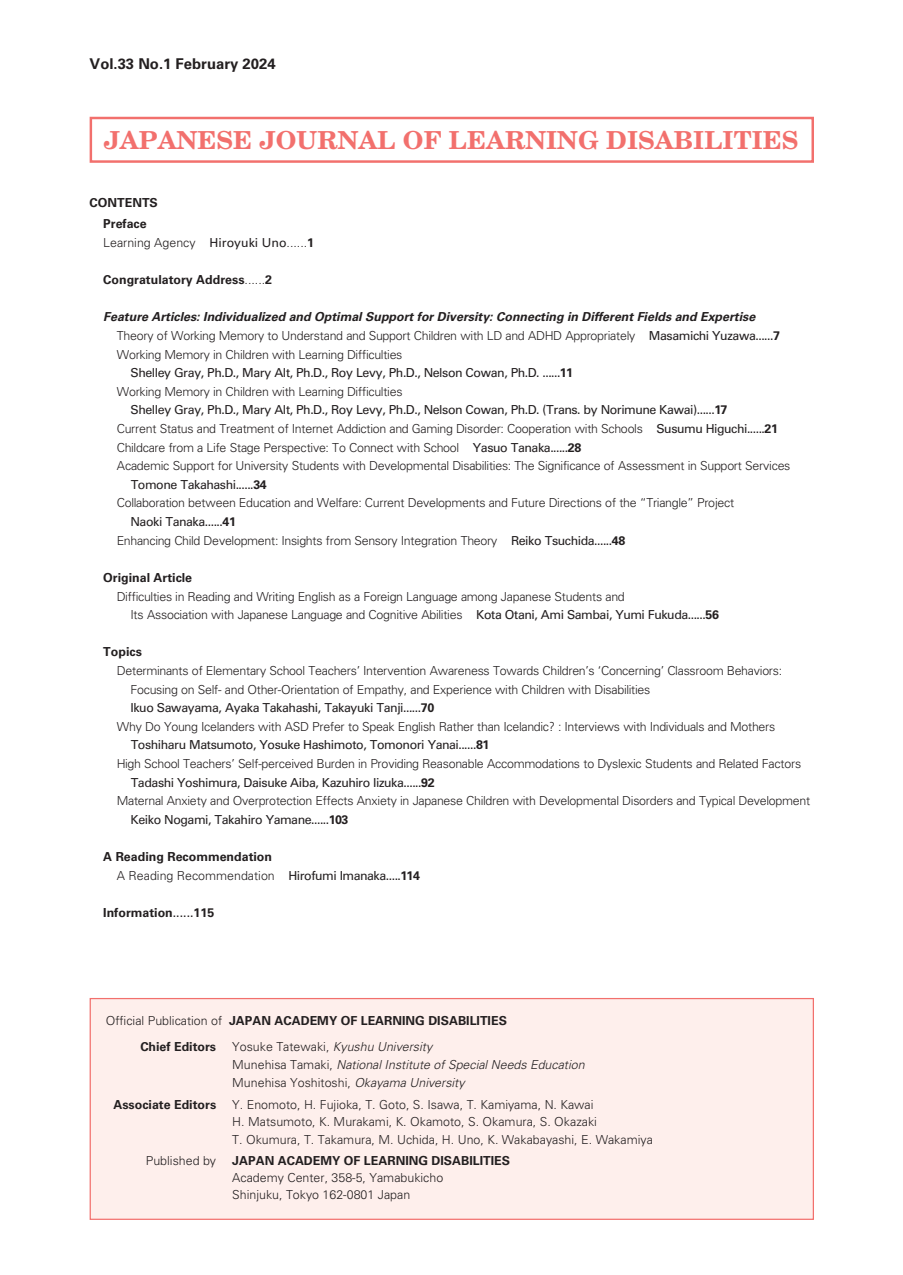
<style>
.page{position:relative;width:903px;height:1275px;background:#fff}
.page>*{position:absolute;margin:0;border:0;box-sizing:border-box;transform-origin:0 0}
.t1{font:700 24.85px "New Century Schlbk";letter-spacing:.005em;color:#f2706d}
.t2{font:700 14.88px "Univers";color:#231f20}
.t3{font:300 12.42px/18.6px "Univers";letter-spacing:-.02em;color:#231f20}
.t4{font:12.42px "Univers";letter-spacing:-.035em;color:#231f20}
.t5{font:300 12.42px/17.5px "Univers";color:#231f20}
.t6{font:700 12.42px/21.3px "Univers";color:#231f20}
.t7{font:italic 700 12.42px "Univers";color:#231f20}
.t8{font:italic 300 12.42px "Univers";color:#231f20}
.s1{font-weight:400}
.s2{font-weight:700}
.s3{font-weight:300}
.s4{font-style:normal}
.s5{font-style:italic}
</style>
<div class="page">
<div style="left:90px;top:998px;width:723px;height:221px;background:#feefec"></div>
<div style="left:90px;top:117px;width:724px;height:46px;border:2px solid #f2706d"></div>
<div style="left:90px;top:998px;width:724px;height:222px;border:1px solid #f2706d"></div>
<p class="t2" style="left:90px;top:55px;width:188px">Vol.33 No.1 February 2024</p>
<h1 class="t1" style="left:104px;top:124px;width:696px">JAPANESE JOURNAL OF LEARNING DISABILITIES</h1>
<p class="t6" style="left:90px;top:192px;width:70px;text-align:center">CONTENTS<br>Preface</p>
<p class="t5" style="left:103px;top:234px;width:212px">Learning Agency <span class="s1">Hiroyuki Uno</span>......<span class="s2">1</span></p>
<p class="t6" style="left:103px;top:269px;width:170px">Congratulatory Address<span class="s3">......</span>2</p>
<p class="t7" style="left:103px;top:310px;width:653px">Feature Articles: Individualized and Optimal Support for Diversity: Connecting in Different Fields and Expertise</p>
<p class="t3" style="left:117px;top:326px;width:664px">Theory of Working Memory to Understand and Support Children with LD and ADHD Appropriately <span class="s1">Masamichi Yuzawa......</span><span class="s2">7</span></p>
<p class="t3" style="left:117px;top:345px;width:287px">Working Memory in Children with Learning Difficulties</p>
<p class="t4" style="left:131px;top:365px;width:444px">Shelley Gray, Ph.D., Mary Alt, Ph.D., Roy Levy, Ph.D., Nelson Cowan, Ph.D. ......<span class="s2">11</span></p>
<p class="t3" style="left:117px;top:382px;width:287px">Working Memory in Children with Learning Difficulties</p>
<p class="t4" style="left:131px;top:403px;width:598px">Shelley Gray, Ph.D., Mary Alt, Ph.D., Roy Levy, Ph.D., Nelson Cowan, Ph.D. (Trans. by Norimune Kawai)......<span class="s2">17</span></p>
<p class="t3" style="left:117px;top:419px;width:663px">Current Status and Treatment of Internet Addiction and Gaming Disorder: Cooperation with Schools <span class="s1">Susumu Higuchi......</span><span class="s2">21</span></p>
<p class="t3" style="left:117px;top:438px;width:466px">Childcare from a Life Stage Perspective: To Connect with School <span class="s1">Yasuo Tanaka......</span><span class="s2">28</span></p>
<p class="t3" style="left:117px;top:457px;width:675px">Academic Support for University Students with Developmental Disabilities: The Significance of Assessment in Support Services</p>
<p class="t4" style="left:131px;top:477px;width:138px">Tomone Takahashi......<span class="s2">34</span></p>
<p class="t3" style="left:117px;top:494px;width:619px">Collaboration between Education and Welfare: Current Developments and Future Directions of the “Triangle” Project</p>
<p class="t4" style="left:130px;top:514px;width:107px">Naoki Tanaka......<span class="s2">41</span></p>
<p class="t3" style="left:117px;top:531px;width:510px">Enhancing Child Development: Insights from Sensory Integration Theory <span class="s1">Reiko Tsuchida......</span><span class="s2">48</span></p>
<p class="t6" style="left:103px;top:567px;width:90px">Original Article</p>
<p class="t3" style="left:130px;top:587px;width:590px;text-indent:-14px">Difficulties in Reading and Writing English as a Foreign Language among Japanese Students and<br>Its Association with Japanese Language and Cognitive Abilities <span class="s1">Kota Otani, Ami Sambai, Yumi Fukuda......</span><span class="s2">56</span></p>
<p class="t6" style="left:103px;top:641px;width:40px">Topics</p>
<p class="t3" style="left:117px;top:661px;width:667px">Determinants of Elementary School Teachers’ Intervention Awareness Towards Children’s ‘Concerning’ Classroom Behaviors:</p>
<p class="t3" style="left:130px;top:680px;width:521px">Focusing on Self- and Other-Orientation of Empathy, and Experience with Children with Disabilities</p>
<p class="t4" style="left:130px;top:700px;width:305px">Ikuo Sawayama, Ayaka Takahashi, Takayuki Tanji......<span class="s2">70</span></p>
<p class="t3" style="left:117px;top:717px;width:660px">Why Do Young Icelanders with ASD Prefer to Speak English Rather than Icelandic? : Interviews with Individuals and Mothers</p>
<p class="t4" style="left:131px;top:738px;width:360px">Toshiharu Matsumoto, Yosuke Hashimoto, Tomonori Yanai......<span class="s2">81</span></p>
<p class="t3" style="left:117px;top:754px;width:686px">High School Teachers’ Self-perceived Burden in Providing Reasonable Accommodations to Dyslexic Students and Related Factors</p>
<p class="t4" style="left:131px;top:775px;width:306px">Tadashi Yoshimura, Daisuke Aiba, Kazuhiro Iizuka......<span class="s2">92</span></p>
<p class="t3" style="left:117px;top:791px;width:695px">Maternal Anxiety and Overprotection Effects Anxiety in Japanese Children with Developmental Disorders and Typical Development</p>
<p class="t4" style="left:130px;top:812px;width:220px">Keiko Nogami, Takahiro Yamane......<span class="s2">103</span></p>
<p class="t6" style="left:117px;top:847px;width:304px;line-height:18.6px;text-indent:-14px">A Reading Recommendation<br><span class="s3">A Reading Recommendation</span> <span class="s1">Hirofumi Imanaka.....</span>114</p>
<p class="t6" style="left:103px;top:902px;width:112px">Information<span class="s1">......</span>115</p>
<p class="t6" style="left:140px;top:1008px;width:368px;line-height:26.1px;text-indent:-35px"><span class="s3">Official Publication of</span> JAPAN ACADEMY OF LEARNING DISABILITIES<br>Chief Editors</p>
<p class="t8" style="left:232px;top:1039px;width:201px"><span class="s4">Yosuke Tatewaki,</span> Kyushu University</p>
<p class="t5" style="left:232px;top:1073px;width:234px">Munehisa Yoshitoshi, <span class="s5">Okayama University</span></p>
<p class="t8" style="left:232px;top:1057px;width:354px"><span class="s4">Munehisa Tamaki,</span> National Institute of Special Needs Education</p>
<p class="t6" style="left:113px;top:1094px;width:104px">Associate Editors</p>
<p class="t5" style="left:232px;top:1096px;width:422px">Y. Enomoto, H. Fujioka, T. Goto, S. Isawa, T. Kamiyama, N. Kawai<br>H. Matsumoto, K. Murakami, K. Okamoto, S. Okamura, S. Okazaki<br>T. Okumura, T. Takamura, M. Uchida, H. Uno, K. Wakabayashi, E. Wakamiya</p>
<p class="t5" style="left:146px;top:1151px;width:72px">Published by</p>
<p class="t6" style="left:232px;top:1150px;width:279px">JAPAN ACADEMY OF LEARNING DISABILITIES</p>
<p class="t5" style="left:232px;top:1169px;width:213px">Academy Center, 358-5, Yamabukicho<br>Shinjuku, Tokyo 162-0801 Japan</p>
</div>
